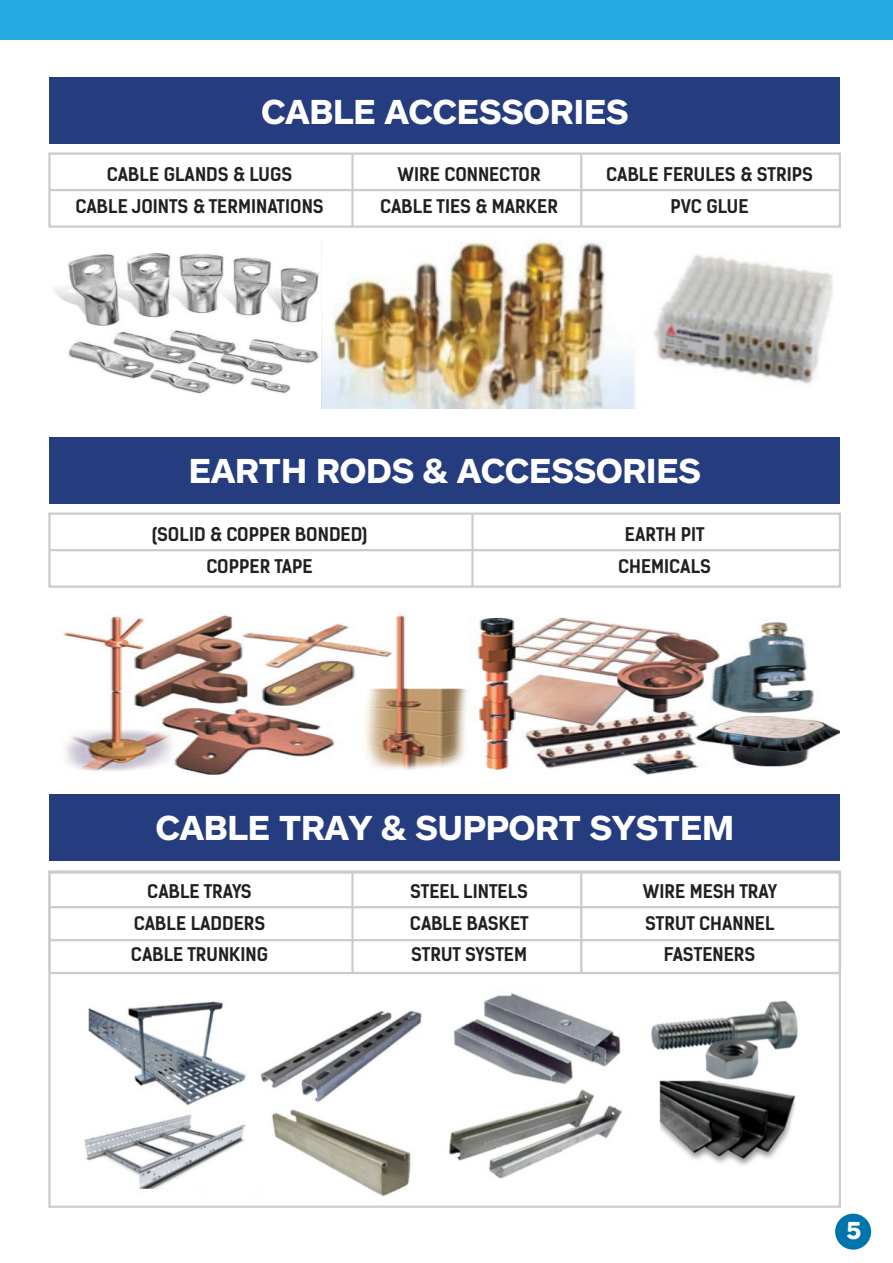
<style>
.page{position:relative;width:893px;height:1263px;background:#fff}
.page>*{position:absolute;margin:0;border:0;box-sizing:border-box;transform-origin:0 0}
.t1{font:700 36.15px "ARS Maquette Pro";letter-spacing:-.02em;color:#fff}
.t2{font:700 25.65px "ARS Maquette Pro";color:#fff}
.t3{font:700 18px/31.5px "Kelson Sans";color:#231f20;text-align:center}
</style>
<div class="page">
<div style="left:49px;top:795px;width:791px;height:66px;background:#253d7e"></div>
<div style="left:49px;top:438px;width:791px;height:66px;background:#253d7e"></div>
<div style="left:0;top:0;width:893px;height:39px;background:#25abe2"></div>
<div style="left:48px;top:152px;width:793px;height:76px;border:2px solid #cdcccb"></div>
<hr style="left:49px;top:189px;width:791px;height:2px;background:#cdcccb">
<hr style="left:351px;top:154px;width:3px;height:73px;background:#cdcccb">
<hr style="left:580px;top:154px;width:2px;height:73px;background:#cdcccb">
<img style="left:321px;top:240px;width:512px;height:168px">
<div style="left:48px;top:512px;width:793px;height:76px;border:2px solid #cdcccb"></div>
<hr style="left:49px;top:549px;width:791px;height:2px;background:#cdcccb">
<hr style="left:471px;top:514px;width:3px;height:73px;background:#cdcccb">
<div style="left:48px;top:870px;width:793px;height:104px;border:2px solid #cdcccb"></div>
<hr style="left:49px;top:906px;width:791px;height:2px;background:#cdcccb">
<hr style="left:351px;top:871px;width:3px;height:101px;background:#cdcccb">
<hr style="left:580px;top:871px;width:2px;height:101px;background:#cdcccb">
<hr style="left:49px;top:939px;width:791px;height:2px;background:#cdcccb">
<div style="left:48px;top:871px;width:793px;height:337px;border:2px solid #cdcccb"></div>
<div style="left:835px;top:1214px;width:36px;height:36px;background:#0074ac;border-radius:50%"></div>
<div style="left:49px;top:78px;width:791px;height:66px;background:#253d7e"></div>
<img style="left:54px;top:253px;width:266px;height:141px">
<img style="left:84px;top:1001px;width:338px;height:196px">
<img style="left:449px;top:993px;width:349px;height:186px">
<img style="left:61px;top:613px;width:779px;height:161px">
<h1 class="t1" style="left:261px;top:88px;width:369px">CABLE ACCESSORIES</h1>
<p class="t3" style="left:75px;top:159px;width:250px">CABLE GLANDS &amp; LUGS<br>CABLE JOINTS &amp; TERMINATIONS</p>
<p class="t3" style="left:380px;top:159px;width:179px">WIRE CONNECTOR<br>CABLE TIES &amp; MARKER</p>
<p class="t3" style="left:606px;top:159px;width:208px">CABLE FERULES &amp; STRIPS<br>PVC GLUE</p>
<h1 class="t1" style="left:189px;top:447px;width:514px">EARTH RODS &amp; ACCESSORIES</h1>
<p class="t3" style="left:152px;top:519px;width:217px">(SOLID &amp; COPPER BONDED)<br>COPPER TAPE</p>
<p class="t3" style="left:618px;top:519px;width:95px">EARTH PIT<br>CHEMICALS</p>
<h1 class="t1" style="left:155px;top:804px;width:581px">CABLE TRAY &amp; SUPPORT SYSTEM</h1>
<p class="t3" style="left:131px;top:876px;width:139px">CABLE TRAYS<br>CABLE LADDERS<br>CABLE TRUNKING</p>
<p class="t3" style="left:410px;top:876px;width:120px;text-align:justify">STEEL LINTELS CABLE BASKET STRUT SYSTEM</p>
<p class="t3" style="left:643px;top:876px;width:136px">WIRE MESH TRAY<br>STRUT CHANNEL<br>FASTENERS</p>
<h2 class="t2" style="left:846px;top:1213px;width:17px">5</h2>
</div>
